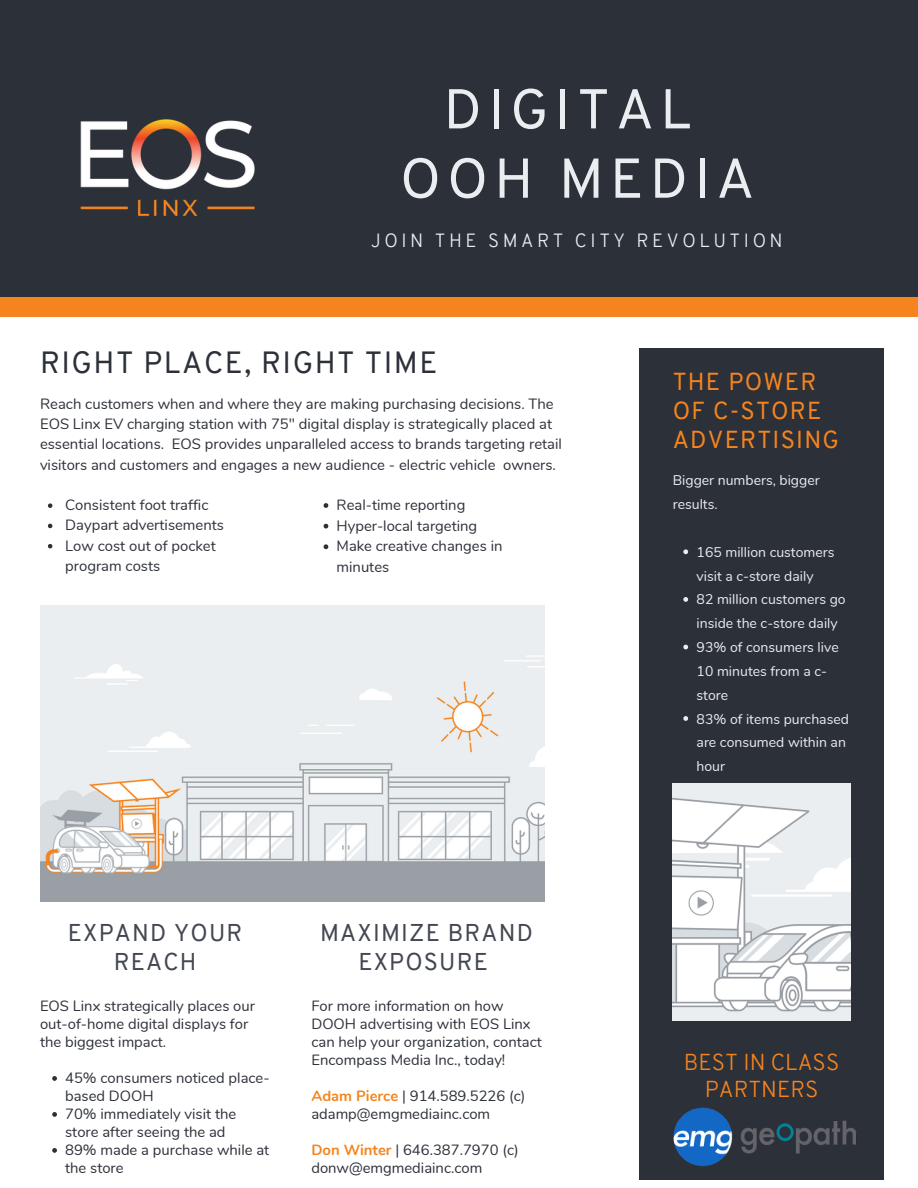
<style>
.page{position:relative;width:918px;height:1188px;background:#fff}
.page>*{position:absolute;margin:0;border:0;box-sizing:border-box;transform-origin:0 0}
.t1{font:56.1px "Overpass";letter-spacing:.11em;color:#eaeef0}
.t2{font:30px "Overpass";letter-spacing:.05em;color:#2c3039}
.t3{font:24px/29.2px "Overpass";letter-spacing:.05em;color:#f5841e}
.t4{font:23.7px/29.2px "Overpass";letter-spacing:.05em;color:#424752;text-align:center}
.t5{font:300 22.5px/27px "Overpass";color:#f5841e;text-align:center}
.t6{font:300 18.6px "Overpass";letter-spacing:.19em;color:#eaeef0}
.t7{font:14.85px/18px "Nunito";color:#2c3039}
.t8{font:13.95px/23.9px "Nunito";color:#eaeef0}
.s1{font-weight:700;color:#f5841e}
</style>
<div class="page">
<div style="left:0;top:0;width:918px;height:317px;background:#2c3039"></div>
<div style="left:0;top:298px;width:918px;height:19px;background:#f5841e"></div>
<img style="left:40px;top:606px;width:504px;height:296px">
<div style="left:639px;top:348px;width:244px;height:831px;background:#2c3039"></div>
<img style="left:673px;top:783px;width:178px;height:238px">
<img style="left:80px;top:119px;width:175px;height:98px">
<img style="left:763px;top:1121px;width:94px;height:33px">
<img style="left:639px;top:1107px;width:124px;height:73px">
<svg style="left:48px;top:503px;width:4px;height:5px"></svg>
<svg style="left:48px;top:524px;width:4px;height:4px"></svg>
<svg style="left:48px;top:544px;width:4px;height:4px"></svg>
<svg style="left:52px;top:1076px;width:5px;height:5px"></svg>
<svg style="left:52px;top:1112px;width:5px;height:5px"></svg>
<svg style="left:52px;top:1148px;width:5px;height:5px"></svg>
<svg style="left:683px;top:549px;width:5px;height:5px"></svg>
<svg style="left:683px;top:597px;width:5px;height:5px"></svg>
<svg style="left:683px;top:645px;width:5px;height:4px"></svg>
<svg style="left:683px;top:716px;width:5px;height:5px"></svg>
<svg style="left:324px;top:503px;width:4px;height:5px"></svg>
<svg style="left:324px;top:524px;width:4px;height:5px"></svg>
<svg style="left:324px;top:544px;width:4px;height:5px"></svg>
<p class="t1" style="left:444px;top:86px;width:249px">DIGITAL</p>
<p class="t1" style="left:400px;top:156px;width:356px">OOH MEDIA</p>
<p class="t6" style="left:371px;top:233px;width:413px">JOIN THE SMART CITY REVOLUTION</p>
<p class="t2" style="left:40px;top:351px;width:399px">RIGHT PLACE, RIGHT TIME</p>
<p class="t7" style="left:40px;top:394px;width:523px;line-height:20.2px">Reach customers when and where they are making purchasing decisions. The EOS Linx EV charging station with 75" digital display is strategically placed at essential locations. EOS provides unparalleled access to brands targeting retail visitors and customers and engages a new audience - electric vehicle owners.</p>
<p class="t3" style="left:673px;top:369px;width:168px">THE POWER<br>OF C-STORE<br>ADVERTISING</p>
<p class="t8" style="left:673px;top:469px;width:148px">Bigger numbers, bigger</p>
<p class="t7" style="left:65px;top:496px;width:145px">Consistent foot traffic</p>
<p class="t7" style="left:65px;top:517px;width:160px">Daypart advertisements</p>
<p class="t7" style="left:65px;top:537px;width:152px">Low cost out of pocket</p>
<p class="t7" style="left:65px;top:557px;width:97px">program costs</p>
<p class="t7" style="left:337px;top:496px;width:130px">Real-time reporting</p>
<p class="t8" style="left:673px;top:493px;width:46px">results.</p>
<p class="t7" style="left:337px;top:517px;width:142px">Hyper-local targeting</p>
<p class="t7" style="left:337px;top:536px;width:167px;line-height:20.7px">Make creative changes in minutes</p>
<p class="t8" style="left:697px;top:540px;width:139px">165 million customers visit a c-store daily</p>
<p class="t8" style="left:697px;top:588px;width:151px">82 million customers go inside the c-store daily</p>
<p class="t8" style="left:697px;top:636px;width:144px">93% of consumers live<br>10 minutes from a c&shy;store</p>
<p class="t8" style="left:697px;top:707px;width:154px">83% of items purchased are consumed within an hour</p>
<p class="t4" style="left:68px;top:920px;width:176px">EXPAND YOUR<br>REACH</p>
<p class="t7" style="left:40px;top:997px;width:217px">EOS Linx strategically places our out-of-home digital displays for the biggest impact.</p>
<p class="t7" style="left:65px;top:1069px;width:206px">45% consumers noticed place&shy;based DOOH</p>
<p class="t7" style="left:65px;top:1105px;width:173px">70% immediately visit the store after seeing the ad</p>
<p class="t7" style="left:65px;top:1141px;width:206px">89% made a purchase while at the store</p>
<p class="t4" style="left:320px;top:920px;width:214px">MAXIMIZE BRAND<br>EXPOSURE</p>
<p class="t7" style="left:311px;top:997px;width:232px">For more information on how<br>DOOH advertising with EOS Linx can help your organization, contact<br>Encompass Media Inc., today!</p>
<p class="t7" style="left:311px;top:1087px;width:216px"><span class="s1">Adam Pierce</span> | 914.589.5226 (c)</p>
<p class="t7" style="left:311px;top:1105px;width:180px">adamp@emgmediainc.com</p>
<p class="t7" style="left:311px;top:1141px;width:209px"><span class="s1">Don Winter</span> | 646.387.7970 (c)</p>
<p class="t7" style="left:311px;top:1159px;width:173px">donw@emgmediainc.com</p>
<p class="t5" style="left:684px;top:1051px;width:157px">BEST IN CLASS<br>PARTNERS</p>
</div>
